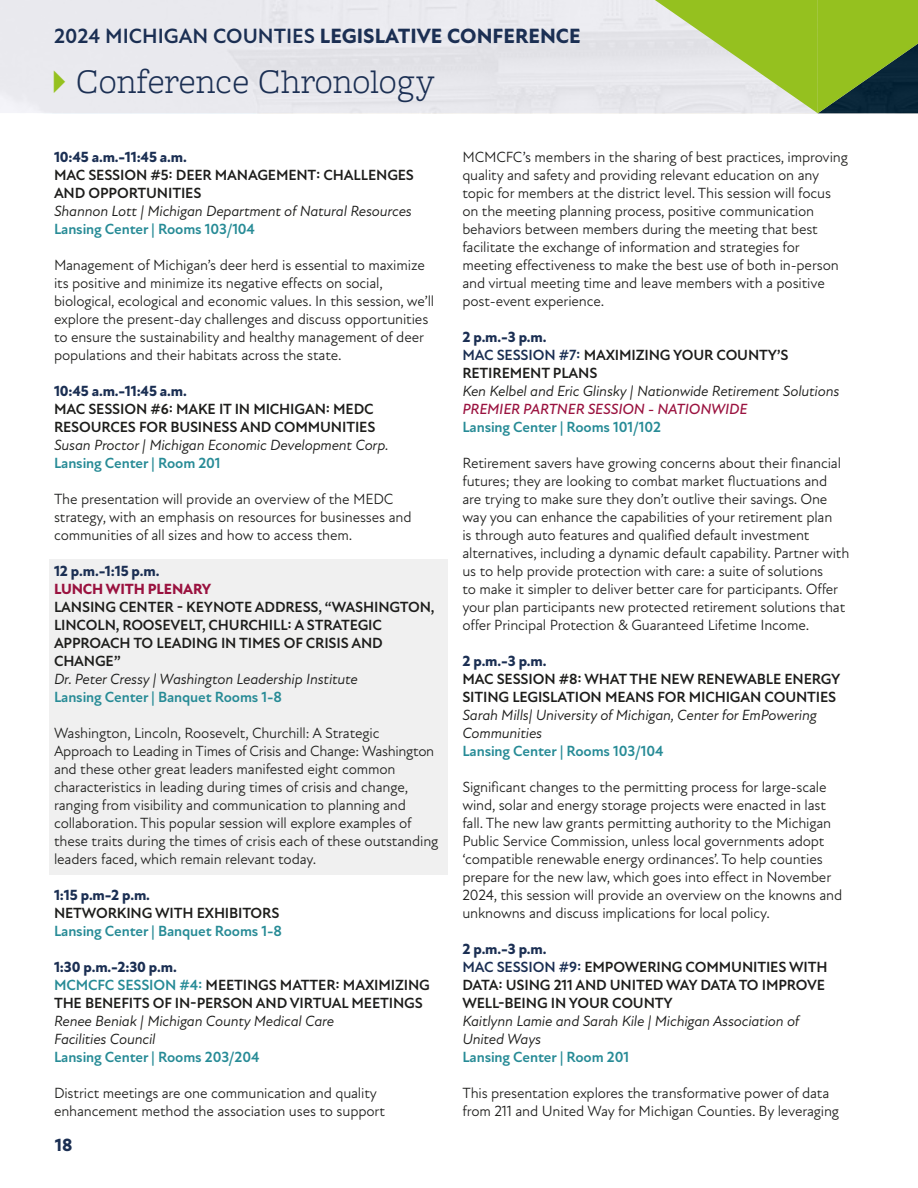
<style>
.page{position:relative;width:918px;height:1188px;background:#fff}
.page>*{position:absolute;margin:0;border:0;box-sizing:border-box;transform-origin:0 0}
.t1{font:300 36px "Freight Macro Pro";color:#1b2f53}
.t2{font:800 21px "New Atten";color:#1b2f53}
.t3{font:800 18px "New Atten";color:#1b2f53}
.t4{font:15px/18px "New Atten";letter-spacing:-.01em;color:#1d1d1b}
.t5{font:700 15px/18px "New Atten";letter-spacing:-.01em;color:#1d1d1b}
.t6{font:italic 15px/18px "New Atten";letter-spacing:-.01em;color:#1d1d1b}
.t7{font:700 15px "New Atten";letter-spacing:-.01em;color:#278b96}
.t8{font:800 15px "New Atten";letter-spacing:-.01em;color:#1b2f53}
.t9{font:italic 500 15px "New Atten";letter-spacing:-.01em;color:#9a123f}
.t10{font:800 15px "New Atten";letter-spacing:-.01em;color:#9a123f}
.s1{font-weight:700}
.s2{color:#95c11f}
.s3{font-weight:800;color:#1b2f53}
.s4{color:#278b96}
.s5{color:#1b2f53}
</style>
<div class="page">
<svg style="left:625px;top:0;width:293px;height:113px;background:#a5bf6f"></svg>
<div style="left:49px;top:560px;width:398px;height:315px;background:#f0f0f0"></div>
<h2 class="t2" style="left:54px;top:23px;width:528px"><span class="s1">2024 MICHIGAN COUNTIES</span> LEGISLATIVE CONFERENCE</h2>
<h1 class="t1" style="left:40px;top:57px;width:396px"><span class="s2">✔</span>Conference Chronology</h1>
<p class="t8" style="left:54px;top:148px;width:134px">10:45 a.m.-11:45 a.m.</p>
<p class="t5" style="left:54px;top:166px;width:362px">MAC SESSION #5: DEER MANAGEMENT: CHALLENGES<br>AND OPPORTUNITIES</p>
<p class="t6" style="left:54px;top:202px;width:359px">Shannon Lott | Michigan Department of Natural Resources</p>
<p class="t7" style="left:54px;top:220px;width:203px">Lansing Center | Rooms 103/104</p>
<p class="t4" style="left:54px;top:256px;width:382px">Management of Michigan’s deer herd is essential to maximize its positive and minimize its negative effects on social, biological, ecological and economic values. In this session, we’ll explore the present-day challenges and discuss opportunities to ensure the sustainability and healthy management of deer populations and their habitats across the state.</p>
<p class="t8" style="left:54px;top:382px;width:134px">10:45 a.m.-11:45 a.m.</p>
<p class="t5" style="left:54px;top:400px;width:323px">MAC SESSION #6: MAKE IT IN MICHIGAN: MEDC<br>RESOURCES FOR BUSINESS AND COMMUNITIES</p>
<p class="t6" style="left:54px;top:436px;width:336px">Susan Proctor | Michigan Economic Development Corp.</p>
<p class="t7" style="left:54px;top:454px;width:168px">Lansing Center | Room 201</p>
<p class="t4" style="left:54px;top:490px;width:359px">The presentation will provide an overview of the MEDC strategy, with an emphasis on resources for businesses and communities of all sizes and how to access them.</p>
<p class="t8" style="left:54px;top:562px;width:107px">12 p.m.-1:15 p.m.</p>
<p class="t10" style="left:54px;top:580px;width:159px">LUNCH WITH PLENARY</p>
<p class="t5" style="left:54px;top:598px;width:382px">LANSING CENTER - KEYNOTE ADDRESS, “WASHINGTON, LINCOLN, ROOSEVELT, CHURCHILL: A STRATEGIC APPROACH TO LEADING IN TIMES OF CRISIS AND CHANGE”</p>
<p class="t6" style="left:54px;top:670px;width:306px">Dr. Peter Cressy | Washington Leadership Institute</p>
<p class="t7" style="left:54px;top:688px;width:229px">Lansing Center | Banquet Rooms 1-8</p>
<p class="t4" style="left:54px;top:724px;width:386px">Washington, Lincoln, Roosevelt, Churchill: A Strategic Approach to Leading in Times of Crisis and Change: Washington and these other great leaders manifested eight common characteristics in leading during times of crisis and change, ranging from visibility and communication to planning and collaboration. This popular session will explore examples of these traits during the times of crisis each of these outstanding leaders faced, which remain relevant today.</p>
<p class="t8" style="left:54px;top:886px;width:98px">1:15 p.m-2 p.m.</p>
<p class="t5" style="left:54px;top:904px;width:227px">NETWORKING WITH EXHIBITORS</p>
<p class="t7" style="left:54px;top:922px;width:229px">Lansing Center | Banquet Rooms 1-8</p>
<p class="t5" style="left:54px;top:958px;width:377px"><span class="s3">1:30 p.m.-2:30 p.m.<br></span><span class="s4">MCMCFC SESSION #4:</span> MEETINGS MATTER: MAXIMIZING<br>THE BENEFITS OF IN-PERSON AND VIRTUAL MEETINGS</p>
<p class="t6" style="left:54px;top:1012px;width:282px">Renee Beniak | Michigan County Medical Care<br>Facilities Council</p>
<p class="t7" style="left:54px;top:1048px;width:207px">Lansing Center | Rooms 203/204</p>
<p class="t4" style="left:54px;top:1084px;width:333px">District meetings are one communication and quality enhancement method the association uses to support</p>
<p class="t3" style="left:55px;top:1135px;width:19px">18</p>
<p class="t4" style="left:462px;top:148px;width:387px">MCMCFC’s members in the sharing of best practices, improving quality and safety and providing relevant education on any topic for members at the district level. This session will focus on the meeting planning process, positive communication behaviors between members during the meeting that best facilitate the exchange of information and strategies for meeting effectiveness to make the best use of both in-person and virtual meeting time and leave members with a positive post-event experience.</p>
<p class="t5" style="left:462px;top:328px;width:328px"><span class="s3">2 p.m.-3 p.m.<br></span><span class="s5">MAC SESSION #7:</span> MAXIMIZING YOUR COUNTY’S<br>RETIREMENT PLANS</p>
<p class="t6" style="left:462px;top:382px;width:379px">Ken Kelbel and Eric Glinsky | Nationwide Retirement Solutions</p>
<p class="t9" style="left:462px;top:400px;width:287px">PREMIER PARTNER SESSION - NATIONWIDE</p>
<p class="t7" style="left:462px;top:418px;width:200px">Lansing Center | Rooms 101/102</p>
<p class="t4" style="left:462px;top:454px;width:389px">Retirement savers have growing concerns about their financial futures; they are looking to combat market fluctuations and are trying to make sure they don’t outlive their savings. One way you can enhance the capabilities of your retirement plan<br>is through auto features and qualified default investment alternatives, including a dynamic default capability. Partner with us to help provide protection with care: a suite of solutions<br>to make it simpler to deliver better care for participants. Offer your plan participants new protected retirement solutions that offer Principal Protection &amp; Guaranteed Lifetime Income.</p>
<p class="t8" style="left:462px;top:652px;width:86px">2 p.m.-3 p.m.</p>
<p class="t5" style="left:462px;top:670px;width:380px">MAC SESSION #8: WHAT THE NEW RENEWABLE ENERGY<br>SITING LEGISLATION MEANS FOR MICHIGAN COUNTIES</p>
<p class="t6" style="left:462px;top:706px;width:356px">Sarah Mills| University of Michigan, Center for EmPowering<br>Communities</p>
<p class="t7" style="left:462px;top:742px;width:203px">Lansing Center | Rooms 103/104</p>
<p class="t4" style="left:462px;top:778px;width:381px">Significant changes to the permitting process for large-scale wind, solar and energy storage projects were enacted in last fall. The new law grants permitting authority to the Michigan Public Service Commission, unless local governments adopt ‘compatible renewable energy ordinances’. To help counties prepare for the new law, which goes into effect in November 2024, this session will provide an overview on the knowns and unknowns and discuss implications for local policy.</p>
<p class="t5" style="left:462px;top:940px;width:367px"><span class="s3">2 p.m.-3 p.m.<br></span><span class="s5">MAC SESSION #9:</span> EMPOWERING COMMUNITIES WITH<br>DATA: USING 211 AND UNITED WAY DATA TO IMPROVE<br>WELL-BEING IN YOUR COUNTY</p>
<p class="t6" style="left:462px;top:1012px;width:339px">Kaitlynn Lamie and Sarah Kile | Michigan Association of<br>United Ways</p>
<p class="t7" style="left:462px;top:1048px;width:168px">Lansing Center | Room 201</p>
<p class="t4" style="left:462px;top:1084px;width:378px">This presentation explores the transformative power of data from 211 and United Way for Michigan Counties. By leveraging</p>
</div>
